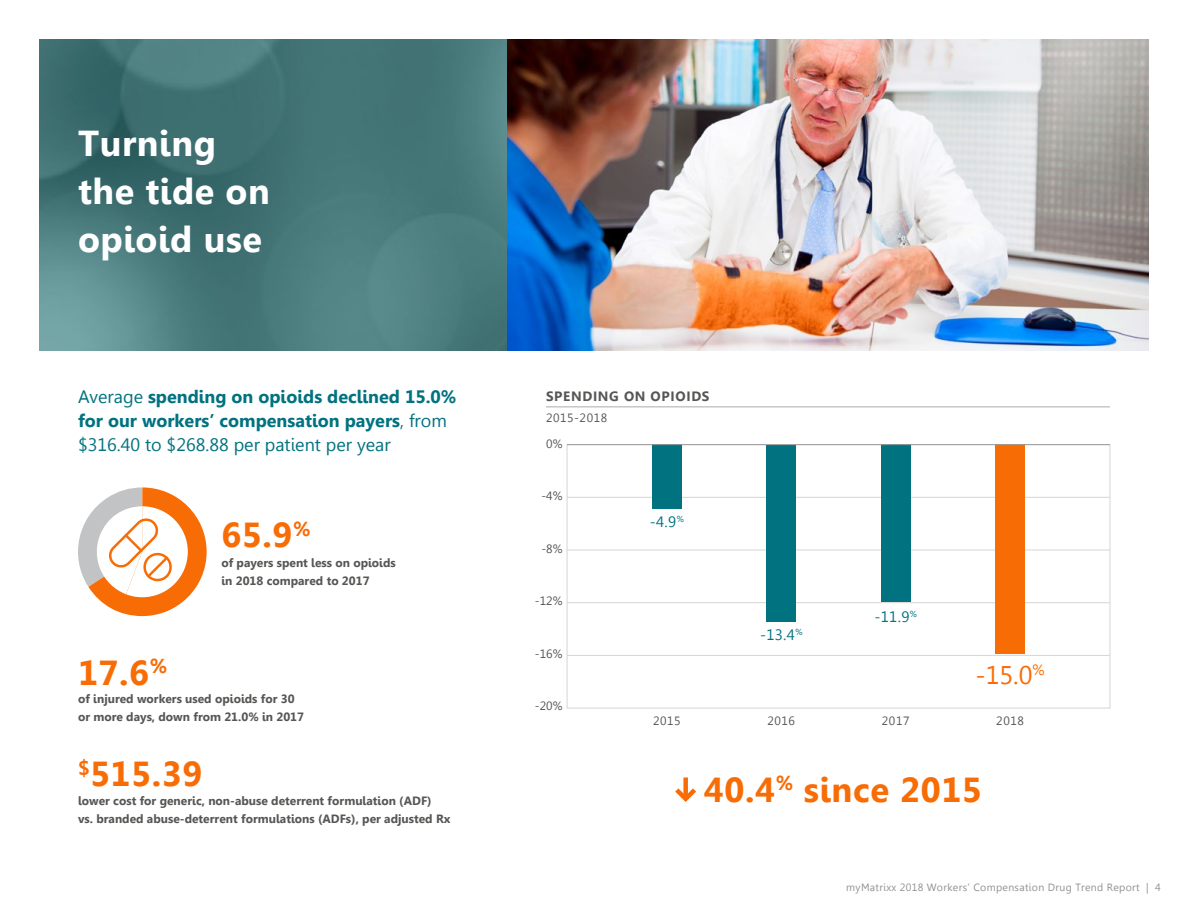
<style>
.page{position:relative;width:1188px;height:918px;background:#fff}
.page>*{position:absolute;margin:0;border:0;box-sizing:border-box;transform-origin:0 0}
.t1{font:700 36px/48px "Gisha";letter-spacing:.015em;color:#fff}
.t2{font:700 34.65px "Gisha";letter-spacing:.02em;color:#f86c06}
.t3{font:25.5px "Gisha";color:#f86c06}
.t4{font:700 18px/24px "Gisha";color:#007280}
.t5{font:15px "Gisha";color:#007280}
.t6{font:700 13.5px "Gisha";letter-spacing:.05em;color:#565754}
.t7{font:700 12px/18px "Gisha";color:#565754}
.t8{font:12px "Gisha";letter-spacing:.05em;color:#565754}
.t9{font:10.5px "Gisha";letter-spacing:.03em;color:#8f9194}
.s1{font-weight:400}
</style>
<div class="page">
<img style="left:39px;top:39px;width:1110px;height:312px">
<hr style="left:546px;top:406px;width:564px;height:1px;background:#ababaa">
<svg style="left:78px;top:487px;width:129px;height:129px"></svg>
<hr style="left:567px;top:497px;width:543px;height:1px;background:#d5d5d4">
<hr style="left:567px;top:550px;width:543px;height:1px;background:#d5d5d4">
<hr style="left:567px;top:602px;width:543px;height:1px;background:#d5d5d4">
<hr style="left:567px;top:655px;width:543px;height:1px;background:#d5d5d4">
<div style="left:652px;top:445px;width:29px;height:64px;background:#007280"></div>
<div style="left:767px;top:445px;width:29px;height:177px;background:#007280"></div>
<div style="left:996px;top:445px;width:29px;height:209px;background:#f86c06"></div>
<div style="left:881px;top:445px;width:29px;height:157px;background:#007280"></div>
<hr style="left:567px;top:444px;width:543px;height:1px;background:#9b9c9b">
<svg style="left:675px;top:788px;width:21px;height:14px"></svg>
<div style="left:683px;top:777px;width:5px;height:22px;background:#f86c06"></div>
<h1 class="t1" style="left:78px;top:119px;width:193px">Turning the tide on opioid use</h1>
<h3 class="t4" style="left:78px;top:385px;width:380px"><span class="s1">Average</span> spending on opioids declined 15.0% for our workers’ compensation payers<span class="s1">, from $316.40 to $268.88 per patient per year</span></h3>
<h2 class="t2" style="left:221px;top:515px;width:91px">65.9<sup>%</sup></h2>
<p class="t7" style="left:221px;top:554px;width:176px">of payers spent less on opioids in 2018 compared to 2017</p>
<h2 class="t2" style="left:78px;top:653px;width:91px">17.6<sup>%</sup></h2>
<p class="t7" style="left:78px;top:690px;width:228px">of injured workers used opioids for 30 or more days, down from 21.0% in 2017</p>
<h2 class="t2" style="left:78px;top:754px;width:126px"><sup>$</sup>515.39</h2>
<p class="t7" style="left:78px;top:792px;width:374px">lower cost for generic, non-abuse deterrent formulation (ADF)<br>vs. branded abuse-deterrent formulations (ADFs), per adjusted Rx</p>
<p class="t6" style="left:546px;top:389px;width:165px">SPENDING ON OPIOIDS</p>
<p class="t8" style="left:546px;top:411px;width:63px">2015-2018</p>
<p class="t8" style="left:546px;top:437px;width:18px">0%</p>
<p class="t8" style="left:541px;top:489px;width:23px">-4%</p>
<p class="t8" style="left:541px;top:542px;width:23px">-8%</p>
<p class="t8" style="left:535px;top:594px;width:29px">-12%</p>
<p class="t8" style="left:535px;top:646px;width:29px">-16%</p>
<p class="t8" style="left:535px;top:699px;width:29px">-20%</p>
<p class="t5" style="left:650px;top:513px;width:36px">-4.9<sup>%</sup></p>
<p class="t5" style="left:760px;top:627px;width:44px">-13.4<sup>%</sup></p>
<p class="t5" style="left:874px;top:608px;width:44px">-11.9<sup>%</sup></p>
<h3 class="t3" style="left:976px;top:660px;width:71px">-15.0<sup>%</sup></h3>
<p class="t8" style="left:653px;top:714px;width:29px">2015</p>
<p class="t8" style="left:767px;top:714px;width:29px">2016</p>
<p class="t8" style="left:882px;top:714px;width:29px">2017</p>
<p class="t8" style="left:996px;top:714px;width:29px">2018</p>
<h2 class="t2" style="left:704px;top:770px;width:279px">40.4<sup>%</sup> since 2015</h2>
<p class="t9" style="left:846px;top:881px;width:316px">myMatrixx 2018 Workers’ Compensation Drug Trend Report | 4</p>
</div>
